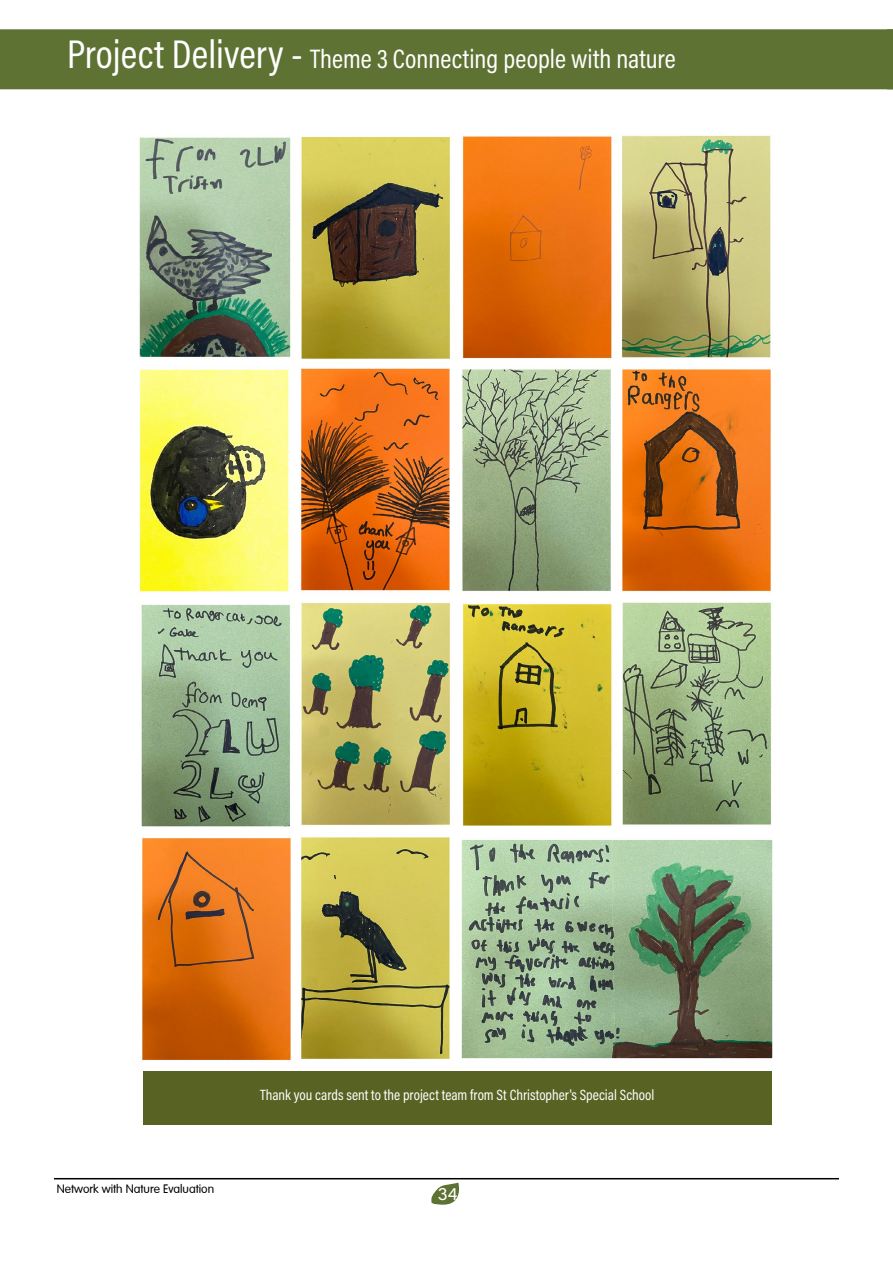
<style>
.page{position:relative;width:893px;height:1263px;background:#fff}
.page>*{position:absolute;margin:0;border:0;box-sizing:border-box;transform-origin:0 0}
.t1{font:27px "Acumin Variable Concept";color:#fff}
.t2{font:18px "Acumin Variable Concept";color:#fff}
.t3{font:15px "Acumin Variable Concept";color:#fff}
.t4{font:300 12px "VAG Rounded";color:#000}
.s1{font-size:40.5px}
</style>
<div class="page">
<div style="left:0;top:29px;width:893px;height:60px;background:#5e7233"></div>
<hr style="left:54px;top:1178px;width:785px;height:1px;background:#000">
<svg style="left:431px;top:1183px;width:28px;height:22px"></svg>
<img style="left:139px;top:134px;width:634px;height:927px">
<div style="left:143px;top:1071px;width:629px;height:54px;background:#586323"></div>
<h1 class="t1" style="left:67px;top:40px;width:610px"><span class="s1">Project Delivery -</span> Theme 3 Connecting people with nature</h1>
<p class="t3" style="left:260px;top:1084px;width:396px">Thank you cards sent to the project team from St Christopher's Special School</p>
<p class="t4" style="left:57px;top:1182px;width:159px">Network with Nature Evaluation</p>
<p class="t2" style="left:438px;top:1182px;width:21px">34</p>
</div>
